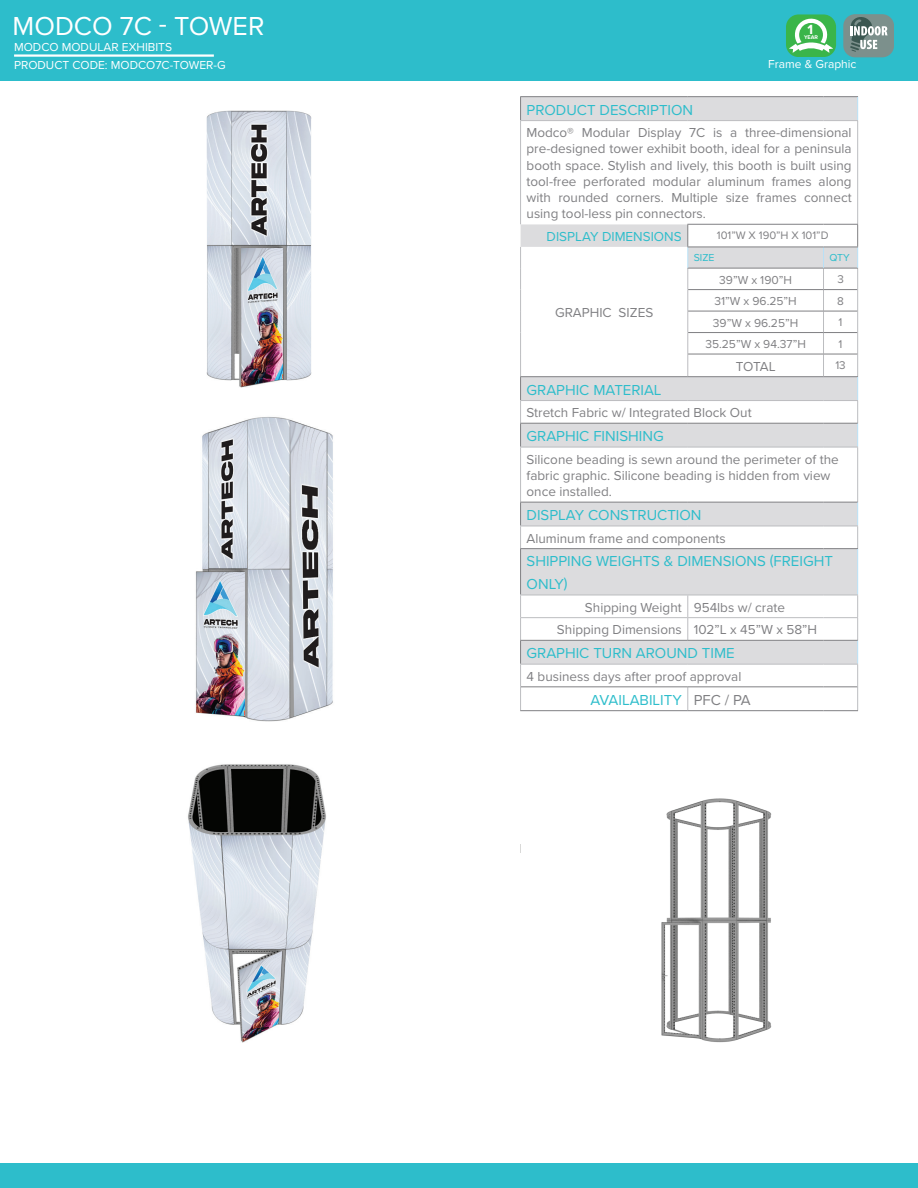
<style>
.page{position:relative;width:918px;height:1188px;background:#fff}
.page>*{position:absolute;margin:0;border:0;box-sizing:border-box;transform-origin:0 0}
.t1{font:27px "Proxima Nova";color:#fff}
.t2{font:900 condensed 18.3px "Myriad Pro";color:#fff}
.t3{font:15px/22.5px "Proxima Nova";color:#2dbdcb}
.t4{font:700 13.8px "Proxima Nova";color:#fff}
.t5{font:13.5px/16.2px "Proxima Nova";color:#808083;text-align:justify}
.t6{font:13.5px "Proxima Nova";color:#2dbdcb}
.t7{font:12px "Proxima Nova";color:#fff}
.t8{font:12px "Proxima Nova";color:#808083}
.t9{font:11.7px "Proxima Nova";color:#808083}
.t10{font:11.25px "Proxima Nova";color:#808083}
.t11{font:10.5px "Proxima Nova";color:#2dbdcb}
.t12{font:700 5.55px "Proxima Nova";color:#fff}
.s1{color:#808083}
</style>
<div class="page">
<div style="left:0;top:1164px;width:918px;height:24px;background:#2dbdcb"></div>
<div style="left:521px;top:97px;width:336px;height:23px;background:#dcdcde"></div>
<svg style="left:521px;top:121px;width:336px;height:474px"></svg>
<div style="left:688px;top:224px;width:170px;height:23px;background:#fff"></div>
<hr style="left:520px;top:121px;width:1px;height:103px;background:#bcbdc0">
<hr style="left:857px;top:121px;width:1px;height:103px;background:#bcbdc0">
<hr style="left:520px;top:447px;width:1px;height:55px;background:#bcbdc0">
<hr style="left:857px;top:447px;width:1px;height:55px;background:#bcbdc0">
<hr style="left:520px;top:423px;width:168px;height:1px;background:#808083">
<hr style="left:688px;top:423px;width:136px;height:1px;background:#808083">
<hr style="left:824px;top:423px;width:34px;height:1px;background:#808083">
<hr style="left:520px;top:447px;width:168px;height:1px;background:#bcbdc0">
<hr style="left:688px;top:447px;width:136px;height:1px;background:#bcbdc0">
<hr style="left:824px;top:447px;width:34px;height:1px;background:#bcbdc0">
<svg style="left:520px;top:247px;width:1px;height:200px"></svg>
<hr style="left:687px;top:268px;width:137px;height:1px;background:#808083">
<hr style="left:824px;top:268px;width:34px;height:1px;background:#808083">
<hr style="left:688px;top:289px;width:136px;height:1px;background:#808083">
<hr style="left:824px;top:289px;width:33px;height:1px;background:#808083">
<hr style="left:688px;top:311px;width:136px;height:1px;background:#808083">
<hr style="left:824px;top:311px;width:33px;height:1px;background:#808083">
<hr style="left:688px;top:332px;width:136px;height:1px;background:#808083">
<hr style="left:824px;top:332px;width:33px;height:1px;background:#808083">
<hr style="left:688px;top:354px;width:136px;height:1px;background:#808083">
<hr style="left:824px;top:354px;width:33px;height:1px;background:#808083">
<hr style="left:520px;top:376px;width:168px;height:1px;background:#808083">
<hr style="left:688px;top:376px;width:136px;height:1px;background:#808083">
<hr style="left:824px;top:376px;width:34px;height:1px;background:#808083">
<hr style="left:520px;top:400px;width:168px;height:1px;background:#bcbdc0">
<hr style="left:688px;top:400px;width:136px;height:1px;background:#bcbdc0">
<hr style="left:824px;top:400px;width:34px;height:1px;background:#bcbdc0">
<svg style="left:520px;top:97px;width:1px;height:23px"></svg>
<hr style="left:520px;top:96px;width:168px;height:1px;background:#808083">
<hr style="left:688px;top:96px;width:136px;height:1px;background:#808083">
<hr style="left:824px;top:96px;width:34px;height:1px;background:#808083">
<svg style="left:857px;top:97px;width:1px;height:23px"></svg>
<hr style="left:520px;top:120px;width:168px;height:1px;background:#bcbdc0">
<hr style="left:688px;top:120px;width:136px;height:1px;background:#bcbdc0">
<hr style="left:824px;top:120px;width:34px;height:1px;background:#bcbdc0">
<svg style="left:520px;top:503px;width:1px;height:45px"></svg>
<hr style="left:520px;top:502px;width:168px;height:1px;background:#808083">
<hr style="left:688px;top:502px;width:136px;height:1px;background:#808083">
<hr style="left:824px;top:502px;width:34px;height:1px;background:#808083">
<svg style="left:857px;top:503px;width:1px;height:45px"></svg>
<hr style="left:520px;top:526px;width:168px;height:1px;background:#bcbdc0">
<hr style="left:688px;top:526px;width:136px;height:1px;background:#bcbdc0">
<hr style="left:824px;top:526px;width:34px;height:1px;background:#bcbdc0">
<hr style="left:520px;top:549px;width:1px;height:46px;background:#808083">
<hr style="left:520px;top:548px;width:168px;height:1px;background:#808083">
<hr style="left:688px;top:548px;width:136px;height:1px;background:#808083">
<hr style="left:824px;top:548px;width:34px;height:1px;background:#808083">
<hr style="left:857px;top:549px;width:1px;height:46px;background:#b9e1f7">
<svg style="left:520px;top:595px;width:338px;height:115px"></svg>
<hr style="left:520px;top:664px;width:168px;height:1px;background:#bcbdc0">
<hr style="left:688px;top:664px;width:136px;height:1px;background:#bcbdc0">
<hr style="left:824px;top:664px;width:34px;height:1px;background:#bcbdc0">
<hr style="left:521px;top:686px;width:167px;height:1px;background:#808083">
<hr style="left:688px;top:686px;width:136px;height:1px;background:#808083">
<hr style="left:824px;top:686px;width:33px;height:1px;background:#808083">
<hr style="left:520px;top:710px;width:168px;height:1px;background:#808083">
<hr style="left:688px;top:710px;width:136px;height:1px;background:#808083">
<hr style="left:824px;top:710px;width:34px;height:1px;background:#808083">
<svg style="left:823px;top:248px;width:1px;height:128px"></svg>
<hr style="left:687px;top:224px;width:137px;height:1px;background:#808083">
<svg style="left:687px;top:225px;width:1px;height:151px"></svg>
<hr style="left:824px;top:224px;width:34px;height:1px;background:#808083">
<svg style="left:857px;top:225px;width:1px;height:222px"></svg>
<hr style="left:687px;top:247px;width:137px;height:1px;background:#808083">
<hr style="left:824px;top:247px;width:34px;height:1px;background:#808083">
<div style="left:0;top:0;width:918px;height:81px;background:#2dbdcb"></div>
<hr style="left:14px;top:54px;width:200px;height:3px;background:#fff">
<div style="left:786px;top:14px;width:50px;height:43px;background:#3ab54a;border-radius:13px"></div>
<svg style="left:789px;top:17px;width:44px;height:36px"></svg>
<div style="left:843px;top:14px;width:51px;height:43px;background:#7c908c;border-radius:12px"></div>
<svg style="left:850px;top:17px;width:38px;height:35px"></svg>
<img style="left:206px;top:110px;width:106px;height:278px">
<img style="left:195px;top:417px;width:138px;height:305px">
<img style="left:188px;top:764px;width:138px;height:279px">
<img style="left:661px;top:798px;width:111px;height:245px">
<h1 class="t1" style="left:13px;top:6px;width:253px">MODCO 7C - TOWER</h1>
<p class="t7" style="left:14px;top:56px;width:213px">PRODUCT CODE: MODCO7C-TOWER-G</p>
<p class="t7" style="left:14px;top:38px;width:160px">MODCO MODULAR EXHIBITS</p>
<p class="t4" style="left:808px;top:22px;width:7px">1</p>
<p class="t12" style="left:804px;top:34px;width:16px">YEAR</p>
<h2 class="t2" style="left:744px;top:53px;width:47px">SINGLE</h2>
<p class="t7" style="left:768px;top:55px;width:90px">Frame &amp; Graphic</p>
<p class="t3" style="left:527px;top:98px;width:168px">PRODUCT DESCRIPTION</p>
<p class="t5" style="left:527px;top:124px;width:327px">Modco® Modular Display 7C is a three-dimensional pre-designed tower exhibit booth, ideal for a peninsula booth space. Stylish and lively, this booth is built using tool-free perforated modular aluminum frames along with rounded corners. Multiple size frames connect using tool-less pin connectors.</p>
<p class="t6" style="left:547px;top:226px;width:137px">DISPLAY DIMENSIONS</p>
<p class="t10" style="left:717px;top:227px;width:113px">101”W X 190”H X 101”D</p>
<p class="t5" style="left:555px;top:304px;width:100px">GRAPHIC SIZES</p>
<p class="t11" style="left:694px;top:250px;width:22px">SIZE</p>
<p class="t11" style="left:830px;top:250px;width:22px">QTY</p>
<p class="t8" style="left:719px;top:271px;width:74px">39”W x 190”H</p>
<p class="t9" style="left:837px;top:271px;width:8px">3</p>
<p class="t8" style="left:714px;top:292px;width:84px">31”W x 96.25”H</p>
<p class="t9" style="left:837px;top:292px;width:8px">8</p>
<p class="t8" style="left:713px;top:314px;width:87px">39”W x 96.25”H</p>
<p class="t9" style="left:839px;top:314px;width:5px">1</p>
<p class="t8" style="left:705px;top:335px;width:102px">35.25”W x 94.37”H</p>
<p class="t9" style="left:839px;top:335px;width:5px">1</p>
<p class="t5" style="left:736px;top:358px;width:41px">TOTAL</p>
<p class="t9" style="left:835px;top:357px;width:12px">13</p>
<p class="t3" style="left:527px;top:378px;width:137px">GRAPHIC MATERIAL</p>
<p class="t5" style="left:527px;top:404px;width:227px">Stretch Fabric w/ Integrated Block Out</p>
<p class="t3" style="left:527px;top:424px;width:139px">GRAPHIC FINISHING</p>
<p class="t5" style="left:527px;top:451px;width:314px;text-align:left">Silicone beading is sewn around the perimeter of the fabric graphic. Silicone beading is hidden from view once installed.</p>
<p class="t3" style="left:527px;top:503px;width:176px">DISPLAY CONSTRUCTION</p>
<p class="t5" style="left:527px;top:529px;width:201px">Aluminum frame and components</p>
<p class="t3" style="left:527px;top:550px;width:308px">SHIPPING WEIGHTS &amp; DIMENSIONS (FREIGHT<br>ONLY)</p>
<p class="t5" style="left:557px;top:595px;width:262px;line-height:22.6px;text-align:center">Shipping Weight 954lbs w/ crate<br>Shipping Dimensions 102”L x 45”W x 58”H</p>
<p class="t3" style="left:527px;top:641px;width:210px">GRAPHIC TURN AROUND TIME</p>
<p class="t5" style="left:527px;top:668px;width:216px">4 business days after proof approval</p>
<p class="t3" style="left:591px;top:688px;width:162px">AVAILABILITY <span class="s1">PFC / PA</span></p>
</div>
